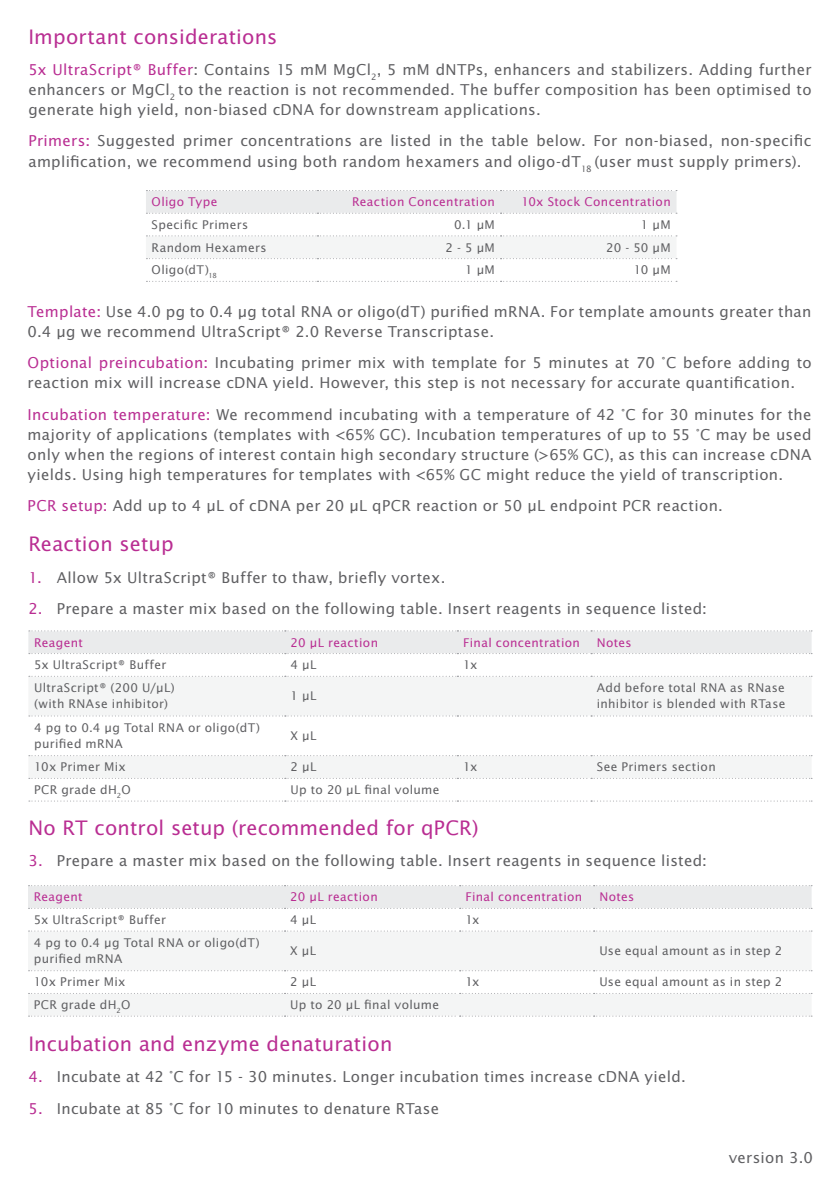
<style>
.page{position:relative;width:840px;height:1191px;background:#fff}
.page>*{position:absolute;margin:0;border:0;box-sizing:border-box;transform-origin:0 0}
.Body_Subheader{font:20px "Lucida Sans Std";letter-spacing:.01em;color:#b92d92}
.body_copy_dark{font:20px "Lucida Sans Std";letter-spacing:.005em;color:#b92d92}
.body_copy_dark-2{font:15px/20px "Lucida Sans Std";letter-spacing:.02em;color:#5f5f62}
.pcr_table_body{font:12px/16px "Lucida Sans Std";letter-spacing:.03em;color:#5f5f62}
.pcr_table_header{font:12px "Lucida Sans Std";letter-spacing:.025em;color:#b92d92}
.s1{color:#b92d92}
</style>
<div class="page">
<svg style="left:146px;top:190px;width:530px;height:24px;background:#e9eaeb"></svg>
<svg style="left:146px;top:235px;width:530px;height:24px"></svg>
<svg style="left:146px;top:281px;width:530px;height:1px"></svg>
<svg style="left:28px;top:676px;width:783px;height:102px;fill:#f4f5f5"></svg>
<svg style="left:28px;top:630px;width:783px;height:24px;background:#eaeaeb"></svg>
<svg style="left:29px;top:676px;width:782px;height:1px"></svg>
<svg style="left:29px;top:715px;width:782px;height:1px"></svg>
<svg style="left:29px;top:755px;width:782px;height:1px"></svg>
<svg style="left:29px;top:778px;width:782px;height:1px"></svg>
<svg style="left:29px;top:800px;width:781px;height:1px"></svg>
<svg style="left:28px;top:931px;width:783px;height:85px;fill:#f4f5f5"></svg>
<svg style="left:28px;top:885px;width:783px;height:24px;background:#e9eaeb"></svg>
<svg style="left:29px;top:970px;width:782px;height:1px"></svg>
<svg style="left:29px;top:930px;width:781px;height:1px"></svg>
<svg style="left:29px;top:993px;width:782px;height:1px"></svg>
<svg style="left:29px;top:1015px;width:782px;height:1px"></svg>
<p class="Body_Subheader" style="left:28px;top:25px;width:250px">Important considerations</p>
<p class="body_copy_dark-2" style="left:28px;top:60px;width:784px;text-align:justify"><span class="s1">5x UltraScript® Buffer</span>: Contains 15 mM MgCl<sub>2</sub>, 5 mM dNTPs, enhancers and stabilizers. Adding further enhancers or MgCl<sub>2</sub> to the reaction is not recommended. The buffer composition has been optimised to generate high yield, non-biased cDNA for downstream applications.</p>
<p class="body_copy_dark-2" style="left:28px;top:131px;width:784px"><span class="s1">Primers:</span> Suggested primer concentrations are listed in the table below. For non-biased, non-specific amplification, we recommend using both random hexamers and oligo-dT<sub>18</sub> (user must supply primers).</p>
<p class="pcr_table_header" style="left:151px;top:195px;width:67px">Oligo Type</p>
<p class="pcr_table_header" style="left:352px;top:195px;width:144px">Reaction Concentration</p>
<p class="pcr_table_header" style="left:521px;top:195px;width:151px">10x Stock Concentration</p>
<p class="pcr_table_body" style="left:151px;top:217px;width:98px">Specific Primers</p>
<p class="pcr_table_body" style="left:454px;top:217px;width:42px">0.1 μM</p>
<p class="pcr_table_body" style="left:640px;top:217px;width:31px">1 μM</p>
<p class="pcr_table_body" style="left:151px;top:239px;width:116px">Random Hexamers</p>
<p class="pcr_table_body" style="left:445px;top:239px;width:51px">2 - 5 µM</p>
<p class="pcr_table_body" style="left:606px;top:239px;width:66px">20 - 50 µM</p>
<p class="pcr_table_body" style="left:151px;top:262px;width:67px">Oligo(dT)<sub>18</sub></p>
<p class="pcr_table_body" style="left:465px;top:262px;width:31px">1 µM</p>
<p class="pcr_table_body" style="left:633px;top:262px;width:38px">10 µM</p>
<p class="body_copy_dark-2" style="left:28px;top:302px;width:785px"><span class="s1">Template:</span> Use 4.0 pg to 0.4 μg total RNA or oligo(dT) purified mRNA. For template amounts greater than<br>0.4 μg we recommend UltraScript® 2.0 Reverse Transcriptase.</p>
<p class="body_copy_dark-2" style="left:28px;top:353px;width:785px"><span class="s1">Optional preincubation:</span> Incubating primer mix with template for 5 minutes at 70 °C before adding to reaction mix will increase cDNA yield. However, this step is not necessary for accurate quantification.</p>
<p class="body_copy_dark-2" style="left:28px;top:404px;width:785px;text-align:justify"><span class="s1">Incubation temperature:</span> We recommend incubating with a temperature of 42 °C for 30 minutes for the majority of applications (templates with &lt;65% GC). Incubation temperatures of up to 55 °C may be used only when the regions of interest contain high secondary structure (&gt;65% GC), as this can increase cDNA yields. Using high temperatures for templates with &lt;65% GC might reduce the yield of transcription.</p>
<p class="body_copy_dark-2" style="left:28px;top:496px;width:696px"><span class="s1">PCR setup:</span> Add up to 4 µL of cDNA per 20 µL qPCR reaction or 50 µL endpoint PCR reaction.</p>
<p class="body_copy_dark" style="left:28px;top:532px;width:147px">Reaction setup</p>
<p class="body_copy_dark-2" style="left:28px;top:567px;width:418px"><span class="s1">1.</span> Allow 5x UltraScript® Buffer to thaw, briefly vortex.</p>
<p class="body_copy_dark-2" style="left:28px;top:599px;width:679px"><span class="s1">2.</span> Prepare a master mix based on the following table. Insert reagents in sequence listed:</p>
<p class="pcr_table_header" style="left:34px;top:635px;width:50px">Reagent</p>
<p class="pcr_table_header" style="left:290px;top:635px;width:89px">20 µL reaction</p>
<p class="pcr_table_header" style="left:463px;top:635px;width:118px">Final concentration</p>
<p class="pcr_table_header" style="left:596px;top:635px;width:36px">Notes</p>
<p class="pcr_table_body" style="left:34px;top:657px;width:134px">5x UltraScript® Buffer</p>
<p class="pcr_table_body" style="left:290px;top:657px;width:27px">4 µL</p>
<p class="pcr_table_body" style="left:463px;top:657px;width:16px">1x</p>
<p class="pcr_table_body" style="left:34px;top:680px;width:142px">UltraScript® (200 U/µL)</p>
<p class="pcr_table_body" style="left:34px;top:696px;width:135px">(with RNAse inhibitor)</p>
<p class="pcr_table_body" style="left:290px;top:688px;width:27px">1 µL</p>
<p class="pcr_table_body" style="left:596px;top:680px;width:190px">Add before total RNA as RNase inhibitor is blended with RTase</p>
<p class="pcr_table_body" style="left:34px;top:720px;width:227px">4 pg to 0.4 μg Total RNA or oligo(dT) purified mRNA</p>
<p class="pcr_table_body" style="left:290px;top:728px;width:27px">X µL</p>
<p class="pcr_table_body" style="left:34px;top:759px;width:93px">10x Primer Mix</p>
<p class="pcr_table_body" style="left:290px;top:759px;width:27px">2 µL</p>
<p class="pcr_table_body" style="left:463px;top:759px;width:16px">1x</p>
<p class="pcr_table_body" style="left:596px;top:759px;width:120px">See Primers section</p>
<p class="pcr_table_body" style="left:34px;top:782px;width:98px">PCR grade dH<sub>2</sub>O</p>
<p class="pcr_table_body" style="left:290px;top:782px;width:150px">Up to 20 µL final volume</p>
<p class="Body_Subheader" style="left:28px;top:816px;width:451px">No RT control setup (recommended for qPCR)</p>
<p class="body_copy_dark-2" style="left:28px;top:851px;width:679px"><span class="s1">3.</span> Prepare a master mix based on the following table. Insert reagents in sequence listed:</p>
<p class="pcr_table_header" style="left:34px;top:890px;width:50px">Reagent</p>
<p class="pcr_table_header" style="left:290px;top:890px;width:89px">20 µL reaction</p>
<p class="pcr_table_header" style="left:465px;top:890px;width:118px">Final concentration</p>
<p class="pcr_table_header" style="left:599px;top:890px;width:36px">Notes</p>
<p class="pcr_table_body" style="left:34px;top:912px;width:134px">5x UltraScript® Buffer</p>
<p class="pcr_table_body" style="left:290px;top:912px;width:27px">4 µL</p>
<p class="pcr_table_body" style="left:465px;top:912px;width:16px">1x</p>
<p class="pcr_table_body" style="left:34px;top:935px;width:227px">4 pg to 0.4 μg Total RNA or oligo(dT) purified mRNA</p>
<p class="pcr_table_body" style="left:290px;top:943px;width:27px">X µL</p>
<p class="pcr_table_body" style="left:599px;top:943px;width:184px">Use equal amount as in step 2</p>
<p class="pcr_table_body" style="left:34px;top:974px;width:93px">10x Primer Mix</p>
<p class="pcr_table_body" style="left:290px;top:974px;width:27px">2 µL</p>
<p class="pcr_table_body" style="left:465px;top:974px;width:16px">1x</p>
<p class="pcr_table_body" style="left:599px;top:974px;width:184px">Use equal amount as in step 2</p>
<p class="pcr_table_body" style="left:34px;top:997px;width:98px">PCR grade dH<sub>2</sub>O</p>
<p class="pcr_table_body" style="left:290px;top:997px;width:150px">Up to 20 µL final volume</p>
<p class="Body_Subheader" style="left:28px;top:1032px;width:365px">Incubation and enzyme denaturation</p>
<p class="body_copy_dark-2" style="left:28px;top:1067px;width:658px"><span class="s1">4.</span> Incubate at 42 °C for 15 - 30 minutes. Longer incubation times increase cDNA yield.</p>
<p class="body_copy_dark-2" style="left:28px;top:1098px;width:412px"><span class="s1">5.</span> Incubate at 85 °C for 10 minutes to denature RTase</p>
<p class="body_copy_dark-2" style="left:728px;top:1147px;width:86px">version 3.0</p>
</div>
